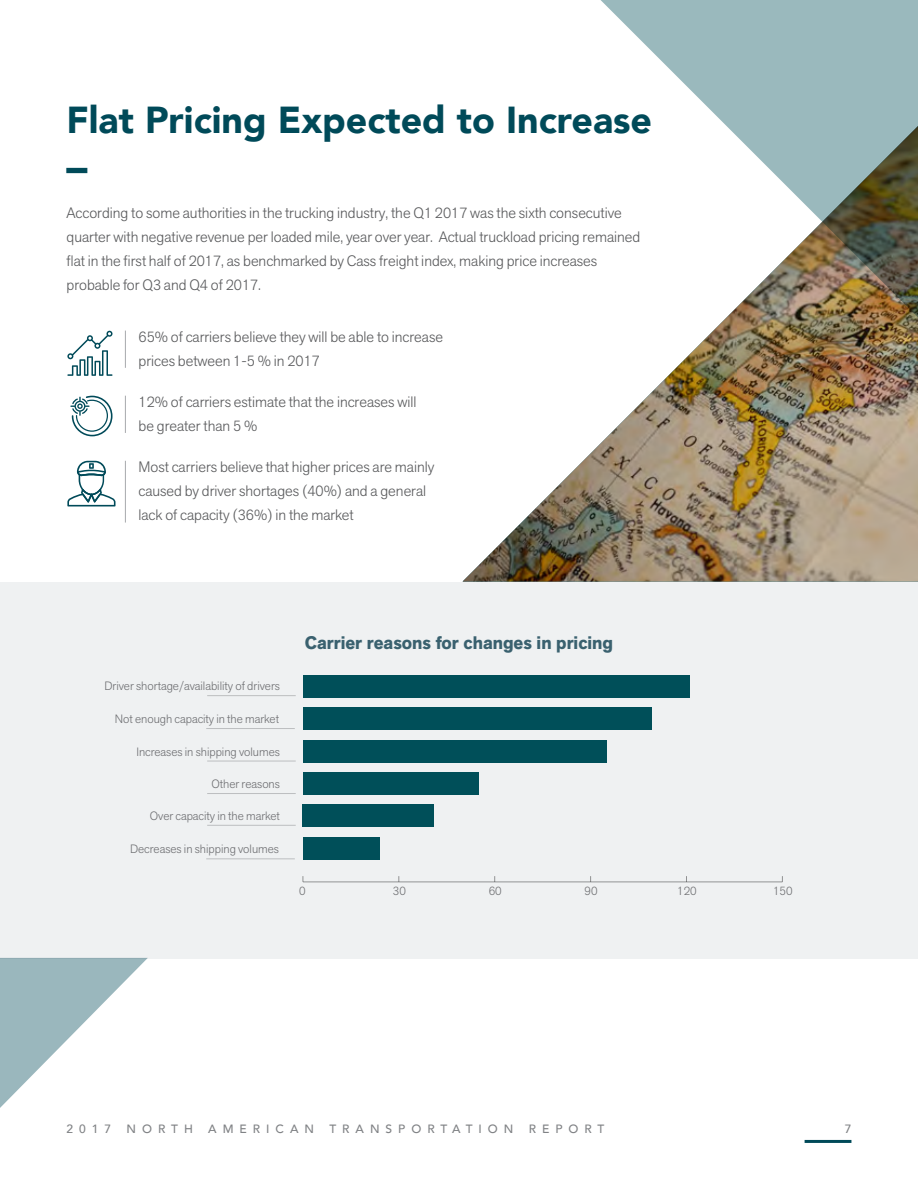
<style>
.page{position:relative;width:918px;height:1188px;background:#fff}
.page>*{position:absolute;margin:0;border:0;box-sizing:border-box;transform-origin:0 0}
.t1{font:900 42px "Avenir";color:#004a59}
.t2{font:900 37.5px "Avenir";color:#004a59}
.t3{font:700 18px "Akzid Grtsk Next";color:#3a616f}
.t4{font:300 15px/24px "Akzid Grtsk Next";color:#58595b}
.t5{font:300 12px "Akzid Grtsk Next";color:#6d6e71}
.t6{font:500 12px "Avenir";letter-spacing:.5em;color:#808285}
</style>
<div class="page">
<div style="left:0;top:582px;width:918px;height:376px;background:#e9ebed"></div>
<svg style="left:0;top:958px;width:148px;height:150px"></svg>
<svg style="left:600px;top:0;width:318px;height:113px;fill:#9ab9bd"></svg>
<div style="left:713px;top:113px;width:205px;height:12px;background:#9ab9bd"></div>
<img style="left:463px;top:125px;width:455px;height:457px">
<hr style="left:805px;top:1140px;width:46px;height:3px;background:#004a59">
<hr style="left:207px;top:793px;width:89px;height:1px;background:#bcbec0">
<hr style="left:206px;top:858px;width:89px;height:1px;background:#bcbec0">
<hr style="left:207px;top:761px;width:89px;height:1px;background:#bcbec0">
<hr style="left:206px;top:728px;width:89px;height:1px;background:#bcbec0">
<hr style="left:207px;top:825px;width:89px;height:1px;background:#bcbec0">
<hr style="left:125px;top:461px;width:1px;height:62px;background:#a7a9ac">
<hr style="left:125px;top:331px;width:1px;height:37px;background:#a7a9ac">
<hr style="left:125px;top:396px;width:1px;height:37px;background:#a7a9ac">
<hr style="left:303px;top:882px;width:479px;height:1px;background:#000">
<div style="left:303px;top:805px;width:131px;height:22px;background:#004f59"></div>
<div style="left:303px;top:707px;width:348px;height:22px;background:#004f59"></div>
<div style="left:303px;top:675px;width:387px;height:22px;background:#004f59"></div>
<div style="left:303px;top:741px;width:304px;height:22px;background:#004f59"></div>
<div style="left:303px;top:837px;width:77px;height:22px;background:#004f59"></div>
<div style="left:303px;top:773px;width:176px;height:22px;background:#004f59"></div>
<svg style="left:67px;top:331px;width:46px;height:45px"></svg>
<svg style="left:70px;top:396px;width:43px;height:40px"></svg>
<svg style="left:67px;top:461px;width:49px;height:45px"></svg>
<hr style="left:207px;top:695px;width:89px;height:1px;background:#bcbec0">
<h2 class="t2" style="left:67px;top:87px;width:587px">Flat Pricing Expected to Increase</h2>
<h1 class="t1" style="left:67px;top:130px;width:22px">–</h1>
<p class="t4" style="left:67px;top:201px;width:575px">According to some authorities in the trucking industry, the Q1 2017 was the sixth consecutive quarter with negative revenue per loaded mile, year over year. Actual truckload pricing remained flat in the first half of 2017, as benchmarked by Cass freight index, making price increases probable for Q3 and Q4 of 2017.</p>
<p class="t4" style="left:139px;top:325px;width:306px">65% of carriers believe they will be able to increase prices between 1-5 % in 2017</p>
<p class="t4" style="left:139px;top:390px;width:279px">12% of carriers estimate that the increases will be greater than 5 %</p>
<p class="t4" style="left:139px;top:455px;width:297px">Most carriers believe that higher prices are mainly caused by driver shortages (40%) and a general lack of capacity (36%) in the market</p>
<p class="t5" style="left:104px;top:678px;width:177px">Driver shortage/availability of drivers</p>
<p class="t5" style="left:115px;top:711px;width:166px">Not enough capacity in the market</p>
<p class="t5" style="left:136px;top:744px;width:145px">Increases in shipping volumes</p>
<p class="t5" style="left:212px;top:776px;width:70px">Other reasons</p>
<p class="t5" style="left:150px;top:808px;width:132px">Over capacity in the market</p>
<p class="t5" style="left:130px;top:841px;width:151px">Decreases in shipping volumes</p>
<p class="t3" style="left:305px;top:631px;width:310px">Carrier reasons for changes in pricing</p>
<p class="t5" style="left:299px;top:883px;width:8px">0</p>
<p class="t5" style="left:393px;top:883px;width:15px">30</p>
<p class="t5" style="left:489px;top:883px;width:15px">60</p>
<p class="t5" style="left:585px;top:883px;width:15px">90</p>
<p class="t5" style="left:677px;top:883px;width:21px">120</p>
<p class="t5" style="left:773px;top:883px;width:21px">150</p>
<p class="t6" style="left:67px;top:1119px;width:46px">2017</p>
<p class="t6" style="left:127px;top:1119px;width:68px">NORTH</p>
<p class="t6" style="left:208px;top:1119px;width:107px">AMERICAN</p>
<p class="t6" style="left:329px;top:1119px;width:185px">TRANSPORTATION</p>
<p class="t6" style="left:529px;top:1119px;width:77px">REPORT</p>
<p class="t6" style="left:845px;top:1119px;width:8px">7</p>
</div>
